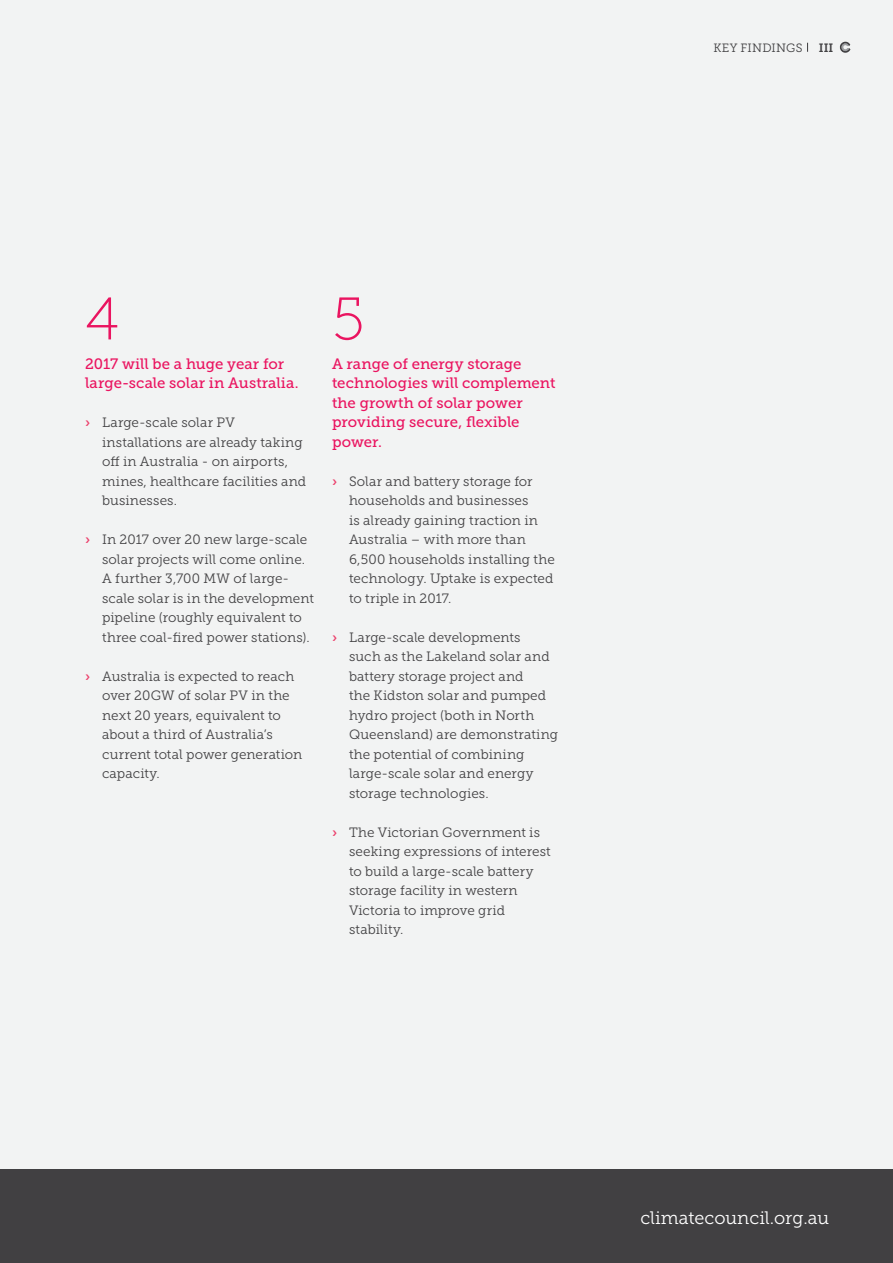
<style>
.page{position:relative;width:893px;height:1263px;background:#fff}
.page>*{position:absolute;margin:0;border:0;box-sizing:border-box;transform-origin:0 0}
.t1{font:60px "Museo Slab 100";color:#ea1460}
.t2{font:18px "Museo Slab 300";color:#fff}
.t3{font:15px/19.5px "Museo Slab 500";color:#ea1460}
.t4{font:13.5px/19.5px "Museo Slab 300";letter-spacing:.005em;color:#414042}
.t5{font:12px "Museo Slab 300";letter-spacing:.025em;color:#414042}
.t6{font:12px "Museo Slab 700";color:#414042}
.s1{font-family:"Museo Slab 700";color:#ec3f6b}
</style>
<div class="page">
<div style="left:0;top:0;width:893px;height:1175px;background:#f2f3f3"></div>
<div style="left:0;top:1169px;width:893px;height:94px;background:#414042"></div>
<svg style="left:839px;top:42px;width:11px;height:11px"></svg>
<h1 class="t1" style="left:85px;top:287px;width:36px">4</h1>
<h1 class="t1" style="left:332px;top:287px;width:34px">5</h1>
<p class="t3" style="left:85px;top:354px;width:215px">2017 will be a huge year for large-scale solar in Australia.</p>
<p class="t4" style="left:102px;top:413px;width:206px;text-indent:-17px"><span class="s1">›</span> Large-scale solar PV installations are already taking off in Australia - on airports, mines, healthcare facilities and businesses.</p>
<p class="t4" style="left:102px;top:530px;width:213px;text-indent:-17px"><span class="s1">›</span> In 2017 over 20 new large-scale solar projects will come online.<br>A further 3,700 MW of large&shy;scale solar is in the development pipeline (roughly equivalent to three coal-fired power stations).</p>
<p class="t4" style="left:102px;top:666px;width:202px;text-indent:-17px"><span class="s1">›</span> Australia is expected to reach over 20GW of solar PV in the next 20 years, equivalent to about a third of Australia’s current total power generation capacity.</p>
<p class="t3" style="left:332px;top:354px;width:225px">A range of energy storage technologies will complement the growth of solar power providing secure, flexible power.</p>
<p class="t4" style="left:349px;top:471px;width:207px;text-indent:-17px"><span class="s1">›</span> Solar and battery storage for households and businesses<br>is already gaining traction in<br>Australia – with more than<br>6,500 households installing the technology. Uptake is expected to triple in 2017.</p>
<p class="t4" style="left:349px;top:627px;width:210px;text-indent:-17px"><span class="s1">›</span> Large-scale developments<br>such as the Lakeland solar and battery storage project and<br>the Kidston solar and pumped hydro project (both in North<br>Queensland) are demonstrating the potential of combining large-scale solar and energy storage technologies.</p>
<p class="t4" style="left:349px;top:822px;width:203px;text-indent:-17px"><span class="s1">›</span> The Victorian Government is seeking expressions of interest to build a large-scale battery storage facility in western<br>Victoria to improve grid stability.</p>
<p class="t5" style="left:713px;top:41px;width:91px">KEY FINDINGS</p>
<p class="t6" style="left:819px;top:41px;width:16px">iii</p>
<h2 class="t2" style="left:640px;top:1208px;width:190px">climatecouncil.org.au</h2>
</div>
